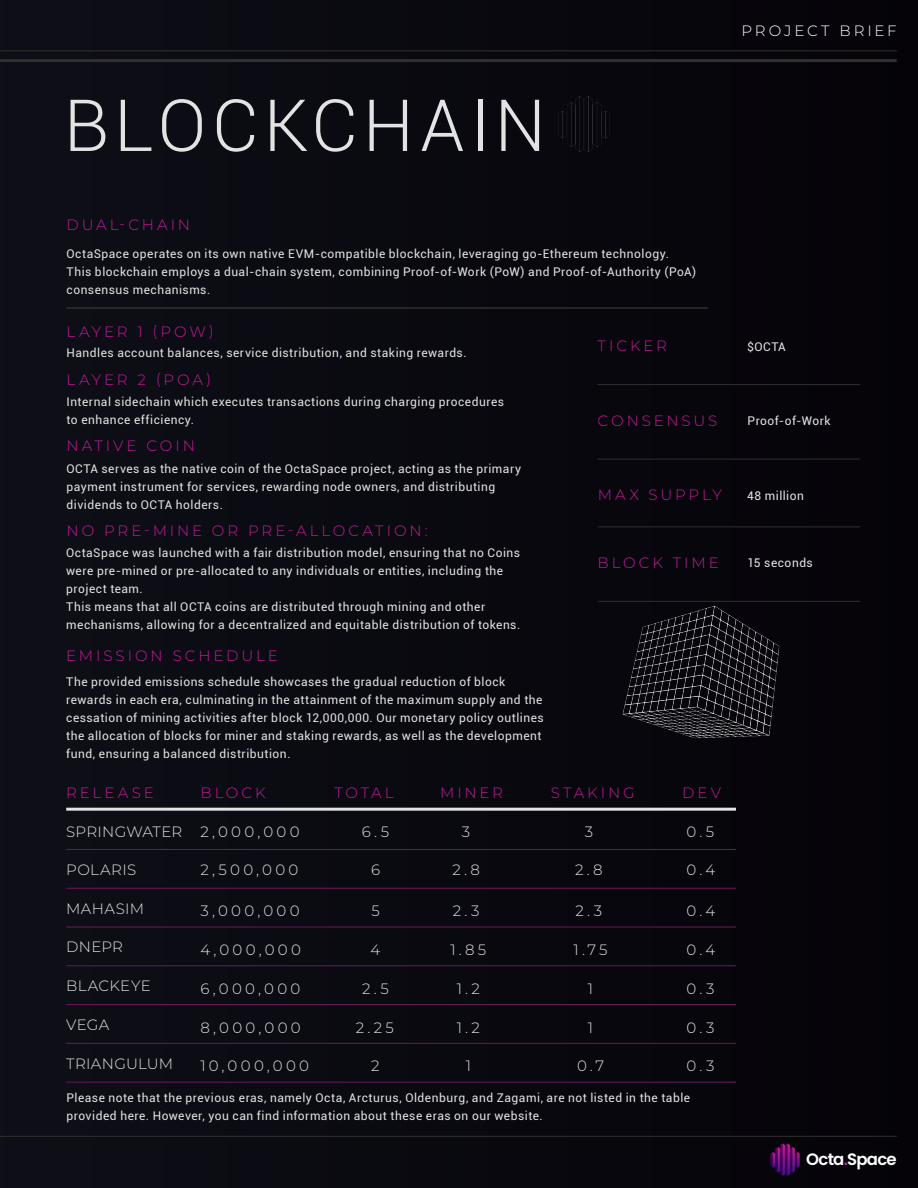
<style>
.page{position:relative;width:918px;height:1188px;background:#fff}
.page>*{position:absolute;margin:0;border:0;box-sizing:border-box;transform-origin:0 0}
.Paragraph_Style_1{font:300 72px "Roboto";letter-spacing:.075em;color:#e3e3e3}
.t1{font:600 16.5px "Poppins";letter-spacing:-.05em;color:#fff}
.Subheader{font:300 15px "Montserrat";letter-spacing:.195em;color:#c41a98}
.Subheader-2{font:300 15px "Montserrat";letter-spacing:.22em;color:#e3e3e3}
.Text{font:300 15px "Montserrat";letter-spacing:.02em;color:#e3e3e3}
.t2{font:300 15px "Montserrat";letter-spacing:.19em;color:#fff}
.Text-2{font:12px/18px "Roboto";letter-spacing:.04em;color:#e3e3e3}
.s1{color:#be2691}
</style>
<div class="page">
<div style="left:0;top:1px;width:917px;height:1187px;background:#0a0910"></div>
<img style="left:770px;top:1144px;width:30px;height:31px">
<hr style="left:0;top:51px;width:897px;height:1px;background:#312f30">
<hr style="left:0;top:59px;width:897px;height:3px;background:#312f30">
<hr style="left:0;top:1136px;width:897px;height:1px;background:#312f30">
<hr style="left:598px;top:384px;width:262px;height:1px;background:#312f30">
<hr style="left:598px;top:459px;width:262px;height:1px;background:#312f30">
<hr style="left:67px;top:307px;width:641px;height:2px;background:#312f30">
<img style="left:558px;top:96px;width:52px;height:55px">
<hr style="left:66px;top:888px;width:670px;height:1px;background:#6b185d">
<hr style="left:66px;top:927px;width:670px;height:1px;background:#6b185d">
<hr style="left:66px;top:849px;width:670px;height:1px;background:#6b185d">
<hr style="left:66px;top:808px;width:670px;height:3px;background:#e3e3e3">
<hr style="left:598px;top:527px;width:262px;height:1px;background:#312f30">
<img style="left:598px;top:601px;width:262px;height:138px">
<hr style="left:66px;top:965px;width:670px;height:1px;background:#6b185d">
<hr style="left:66px;top:1004px;width:670px;height:1px;background:#6b185d">
<hr style="left:66px;top:1043px;width:670px;height:1px;background:#6b185d">
<hr style="left:66px;top:1082px;width:670px;height:1px;background:#6b185d">
<p class="Paragraph_Style_1" style="left:64px;top:76px;width:483px">BLOCKCHAIN</p>
<p class="t2" style="left:741px;top:20px;width:157px">PROJECT BRIEF</p>
<p class="Subheader" style="left:67px;top:214px;width:125px">DUAL-CHAIN</p>
<p class="Text-2" style="left:67px;top:244px;width:631px">OctaSpace operates on its own native EVM-compatible blockchain, leveraging go-Ethereum technology.<br>This blockchain employs a dual-chain system, combining Proof-of-Work (PoW) and Proof-of-Authority (PoA) consensus mechanisms.</p>
<p class="Subheader" style="left:67px;top:321px;width:149px">LAYER 1 (POW)</p>
<p class="Text-2" style="left:67px;top:343px;width:402px">Handles account balances, service distribution, and staking rewards.</p>
<p class="Subheader" style="left:67px;top:370px;width:146px">LAYER 2 (POA)</p>
<p class="Text-2" style="left:67px;top:392px;width:439px">Internal sidechain which executes transactions during charging procedures to enhance efficiency.</p>
<p class="Subheader" style="left:67px;top:436px;width:130px">NATIVE COIN</p>
<p class="Text-2" style="left:67px;top:460px;width:456px">OCTA serves as the native coin of the OctaSpace project, acting as the primary payment instrument for services, rewarding node owners, and distributing dividends to OCTA holders.</p>
<p class="Subheader" style="left:598px;top:336px;width:71px">TICKER</p>
<p class="Subheader" style="left:598px;top:410px;width:121px">CONSENSUS</p>
<p class="Subheader" style="left:598px;top:485px;width:126px">MAX SUPPLY</p>
<p class="Text-2" style="left:747px;top:338px;width:40px">$OCTA</p>
<p class="Text-2" style="left:748px;top:411px;width:85px">Proof-of-Work</p>
<p class="Text-2" style="left:747px;top:487px;width:58px">48 million</p>
<p class="Subheader" style="left:67px;top:520px;width:363px">NO PRE-MINE OR PRE-ALLOCATION:</p>
<p class="Text-2" style="left:66px;top:543px;width:455px">OctaSpace was launched with a fair distribution model, ensuring that no Coins were pre-mined or pre-allocated to any individuals or entities, including the project team.</p>
<p class="Text-2" style="left:66px;top:597px;width:456px">This means that all OCTA coins are distributed through mining and other mechanisms, allowing for a decentralized and equitable distribution of tokens.</p>
<p class="Subheader" style="left:66px;top:645px;width:213px">EMISSION SCHEDULE</p>
<p class="Text-2" style="left:66px;top:672px;width:479px">The provided emissions schedule showcases the gradual reduction of block rewards in each era, culminating in the attainment of the maximum supply and the cessation of mining activities after block 12,000,000. Our monetary policy outlines the allocation of blocks for miner and staking rewards, as well as the development fund, ensuring a balanced distribution.</p>
<p class="Subheader" style="left:598px;top:553px;width:123px">BLOCK TIME</p>
<p class="Text-2" style="left:748px;top:554px;width:67px">15 seconds</p>
<p class="Subheader" style="left:66px;top:783px;width:89px">RELEASE</p>
<p class="Text" style="left:66px;top:822px;width:117px">SPRINGWATER</p>
<p class="Text" style="left:66px;top:859px;width:71px">POLARIS</p>
<p class="Text" style="left:66px;top:898px;width:79px">MAHASIM</p>
<p class="Subheader" style="left:200px;top:783px;width:67px">BLOCK</p>
<p class="Subheader-2" style="left:200px;top:822px;width:101px">2,000,000</p>
<p class="Subheader-2" style="left:200px;top:859px;width:100px">2,500,000</p>
<p class="Subheader-2" style="left:200px;top:901px;width:101px">3,000,000</p>
<p class="Subheader" style="left:335px;top:783px;width:60px">TOTAL</p>
<p class="Subheader" style="left:440px;top:783px;width:64px">MINER</p>
<p class="Subheader" style="left:551px;top:783px;width:86px">STAKING</p>
<p class="Subheader" style="left:682px;top:783px;width:41px">DEV</p>
<p class="Subheader-2" style="left:462px;top:822px;width:10px">3</p>
<p class="Subheader-2" style="left:585px;top:822px;width:10px">3</p>
<p class="Subheader-2" style="left:687px;top:822px;width:29px">0.5</p>
<p class="Subheader-2" style="left:452px;top:859px;width:29px">2.8</p>
<p class="Subheader-2" style="left:453px;top:901px;width:28px">2.3</p>
<p class="Subheader-2" style="left:576px;top:901px;width:28px">2.3</p>
<p class="Subheader-2" style="left:362px;top:822px;width:29px">6.5</p>
<p class="Subheader-2" style="left:371px;top:859px;width:11px">6</p>
<p class="Subheader-2" style="left:575px;top:859px;width:29px">2.8</p>
<p class="Subheader-2" style="left:687px;top:859px;width:30px">0.4</p>
<p class="Subheader-2" style="left:687px;top:901px;width:30px">0.4</p>
<p class="Subheader-2" style="left:371px;top:901px;width:10px">5</p>
<p class="Text" style="left:66px;top:937px;width:58px">DNEPR</p>
<p class="Subheader-2" style="left:200px;top:940px;width:102px">4,000,000</p>
<p class="Subheader-2" style="left:450px;top:940px;width:37px">1.85</p>
<p class="Subheader-2" style="left:574px;top:940px;width:35px">1.75</p>
<p class="Subheader-2" style="left:687px;top:940px;width:30px">0.4</p>
<p class="Text" style="left:66px;top:976px;width:86px">BLACKEYE</p>
<p class="Subheader-2" style="left:200px;top:978px;width:102px">6,000,000</p>
<p class="Subheader-2" style="left:457px;top:978px;width:25px">1.2</p>
<p class="Subheader-2" style="left:588px;top:978px;width:7px">1</p>
<p class="Subheader-2" style="left:687px;top:978px;width:29px">0.3</p>
<p class="Text" style="left:66px;top:1014px;width:45px">VEGA</p>
<p class="Subheader-2" style="left:200px;top:1017px;width:102px">8,000,000</p>
<p class="Subheader-2" style="left:356px;top:1017px;width:40px">2.25</p>
<p class="Subheader-2" style="left:457px;top:1017px;width:25px">1.2</p>
<p class="Subheader-2" style="left:588px;top:1017px;width:7px">1</p>
<p class="Subheader-2" style="left:687px;top:1017px;width:29px">0.3</p>
<p class="Subheader-2" style="left:371px;top:940px;width:11px">4</p>
<p class="Subheader-2" style="left:362px;top:978px;width:28px">2.5</p>
<p class="Text" style="left:66px;top:1053px;width:109px">TRIANGULUM</p>
<p class="Subheader-2" style="left:200px;top:1056px;width:110px">10,000,000</p>
<p class="Subheader-2" style="left:371px;top:1056px;width:10px">2</p>
<p class="Subheader-2" style="left:466px;top:1056px;width:7px">1</p>
<p class="Subheader-2" style="left:577px;top:1056px;width:29px">0.7</p>
<p class="Subheader-2" style="left:687px;top:1056px;width:29px">0.3</p>
<p class="Text-2" style="left:67px;top:1089px;width:625px">Please note that the previous eras, namely Octa, Arcturus, Oldenburg, and Zagami, are not listed in the table provided here. However, you can find information about these eras on our website.</p>
<h2 class="t1" style="left:806px;top:1150px;width:92px">Octa<span class="s1">.</span>Space</h2>
</div>
